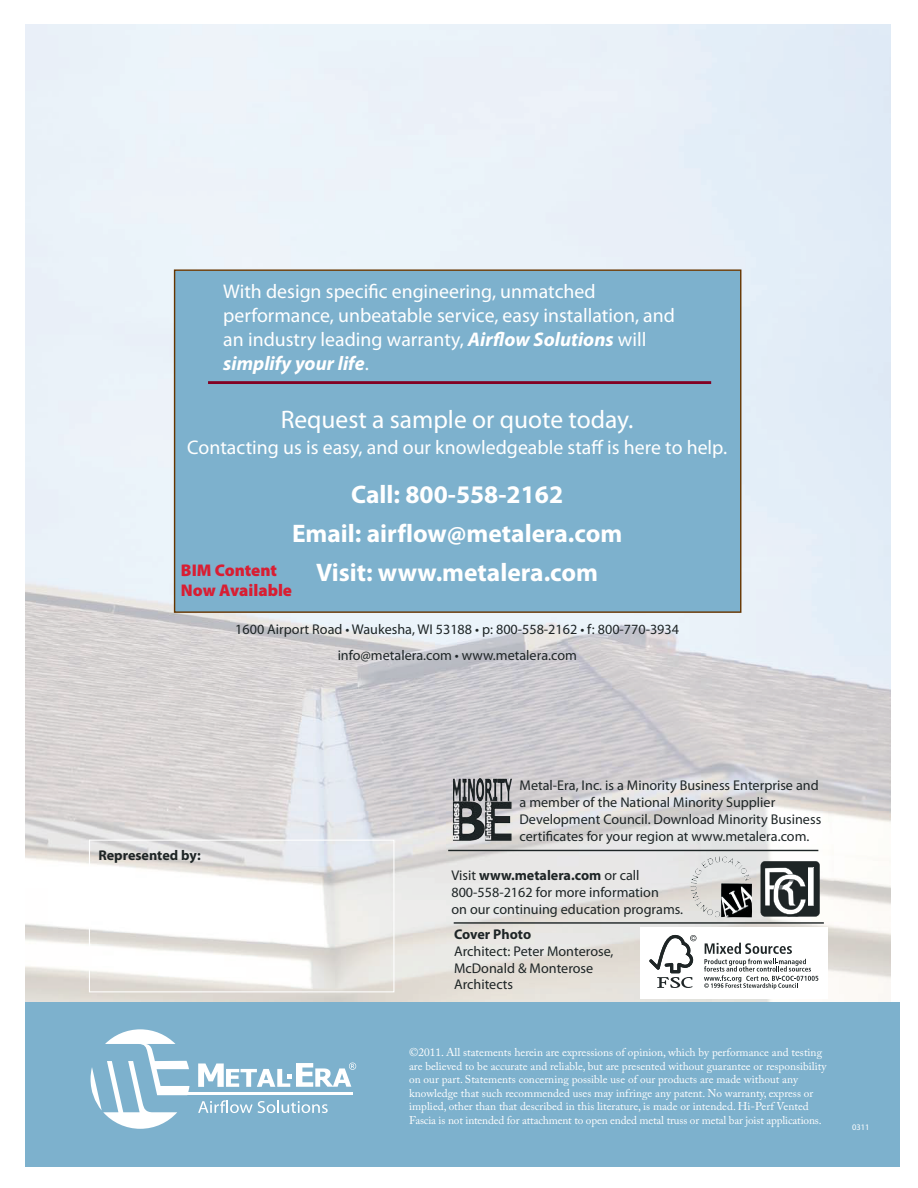
<style>
.page{position:relative;width:918px;height:1188px;background:#fff}
.page>*{position:absolute;margin:0;border:0;box-sizing:border-box;transform-origin:0 0}
.t1{font:700 25.5px/39px "Myriad Pro";color:#fff;text-align:center}
.t2{font:25.5px "Myriad Pro";color:#fff}
.t3{font:19.8px/23.7px "Myriad Pro";color:#fff}
.t4{font:900 16.95px/20.4px "Myriad Pro";color:#d81e33}
.t5{font:14.1px/17px "Myriad Pro";color:#1e2526}
.t6{font:700 14.1px "Myriad Pro";color:#1e2526}
.t7{font:11.25px/13.6px "Adobe Caslon Pro";color:#fff}
.t8{font:8.55px "Myriad Pro";color:#fff}
.s1{font-weight:700;font-style:italic}
.s2{font-weight:700}
</style>
<div class="page">
<div style="left:175px;top:271px;width:565px;height:340px;background:#7db1cd"></div>
<div style="left:25px;top:1003px;width:874px;height:164px;background:#7db1cd"></div>
<svg style="left:91px;top:1029px;width:99px;height:100px"></svg>
<hr style="left:186px;top:1092px;width:166px;height:3px;background:#fff">
<svg style="left:198px;top:1063px;width:158px;height:24px"></svg>
<svg style="left:198px;top:1100px;width:130px;height:13px"></svg>
<hr style="left:208px;top:381px;width:503px;height:3px;background:#820123">
<img style="left:453px;top:778px;width:59px;height:63px">
<svg style="left:761px;top:861px;width:59px;height:57px"></svg>
<div style="left:89px;top:840px;width:305px;height:152px;border:1px solid #fff"></div>
<img style="left:691px;top:856px;width:62px;height:62px">
<hr style="left:454px;top:922px;width:370px;height:2px;background:#1e2526">
<svg style="left:649px;top:935px;width:48px;height:53px"></svg>
<svg style="left:704px;top:943px;width:114px;height:46px"></svg>
<hr style="left:448px;top:850px;width:370px;height:1px;background:#1e2526">
<h2 class="t3" style="left:223px;top:280px;width:453px">With design specific engineering, unmatched performance, unbeatable service, easy installation, and an industry leading warranty, <span class="s1">Airflow Solutions</span> will <span class="s1">simplify your life</span>.</h2>
<h1 class="t2" style="left:281px;top:405px;width:354px">Request a sample or quote today.</h1>
<h2 class="t3" style="left:187px;top:436px;width:541px">Contacting us is easy, and our knowledgeable staff is here to help.</h2>
<h1 class="t1" style="left:292px;top:475px;width:332px">Call: 800-558-2162<br>Email: airflow@metalera.com<br>Visit: www.metalera.com</h1>
<h3 class="t4" style="left:181px;top:560px;width:113px">BIM Content<br>Now Available</h3>
<p class="t5" style="left:235px;top:617px;width:445px;line-height:25.5px;text-align:center">1600 Airport Road • Waukesha, WI 53188 • p: 800-558-2162 • f: 800-770-3934 info@metalera.com • www.metalera.com</p>
<p class="t6" style="left:98px;top:847px;width:104px">Represented by:</p>
<p class="t5" style="left:520px;top:777px;width:303px">Metal-Era, Inc. is a Minority Business Enterprise and a member of the National Minority Supplier Development Council. Download Minority Business certificates for your region at www.metalera.com.</p>
<p class="t5" style="left:451px;top:867px;width:233px">Visit <span class="s2">www.metalera.com</span> or call<br>800-558-2162 for more information<br>on our continuing education programs.</p>
<p class="t6" style="left:454px;top:926px;width:79px">Cover Photo</p>
<p class="t5" style="left:454px;top:943px;width:161px">Architect: Peter Monterose,<br>McDonald &amp; Monterose<br>Architects</p>
<p class="t7" style="left:409px;top:1045px;width:419px">©2011. All statements herein are expressions of opinion, which by performance and testing are believed to be accurate and reliable, but are presented without guarantee or responsibility on our part. Statements concerning possible use of our products are made without any knowledge that such recommended uses may infringe any patent. No warranty, express or implied, other than that described in this literature, is made or intended. Hi-Perf Vented Fascia is not intended for attachment to open ended metal truss or metal bar joist applications.</p>
<p class="t8" style="left:852px;top:1122px;width:19px">0311</p>
</div>
